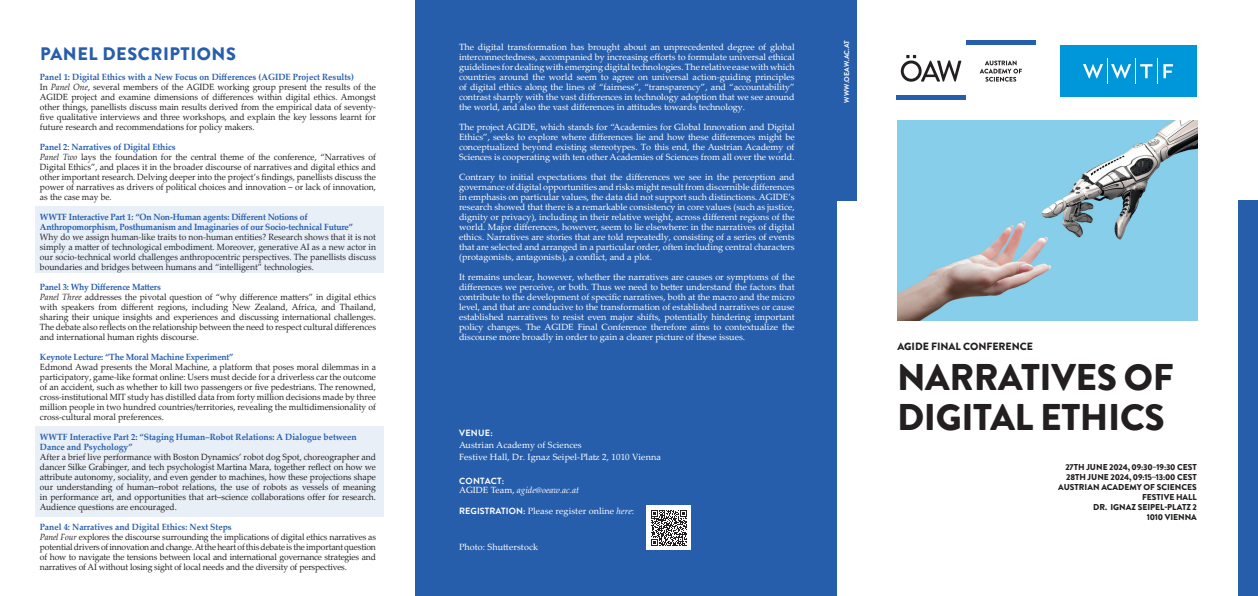
<style>
.page{position:relative;width:1258px;height:596px;background:#fff}
.page>*{position:absolute;margin:0;border:0;box-sizing:border-box;transform-origin:0 0}
.t1{font:900 37px/40px "Brandon Grotesque";letter-spacing:-.01em;color:#231f20}
.t2{font:900 18px "Brandon Grotesque";letter-spacing:.03em;color:#275eac}
.t3{font:900 10.5px "Brandon Grotesque";color:#231f20}
.t4{font:9px/10px "Palatino Linotype";color:#231f20;scale:.95 1}
.t5{font:9px/10px "Palatino Linotype";color:#fff;text-align:justify}
.t6{font:700 9px/10px "Palatino Linotype";letter-spacing:-.02em;color:#275eac;scale:.95 1}
.t7{font:700 9px/10px "Palatino Linotype";color:#275eac;scale:.95 1}
.t8{font:italic 9px "Palatino Linotype";color:#fff}
.t9{font:700 9px "Brandon Grotesque";letter-spacing:.03em;color:#fff}
.t10{font:900 8.5px/10px "Brandon Grotesque";color:#231f20;text-align:right}
.t11{font:700 7px "Brandon Grotesque";letter-spacing:.02em;color:#fff}
.s1{font-weight:700;color:#275eac}
.s2{font-style:italic}
.s3{font-style:normal}
.s4{font-family:"Brandon Grotesque";font-weight:700}
</style>
<div class="page">
<div style="left:35px;top:425px;width:349px;height:91px;background:#e9eff6"></div>
<div style="left:415px;top:0;width:421px;height:595px;background:#275eac"></div>
<div style="left:834px;top:0;width:22px;height:200px;background:#275eac"></div>
<div style="left:1237px;top:200px;width:20px;height:395px;background:#275eac"></div>
<div style="left:896px;top:95px;width:69px;height:5px;background:#275eac"></div>
<hr style="left:965px;top:40px;width:70px;height:4px;background:#275eac">
<svg style="left:900px;top:55px;width:61px;height:27px"></svg>
<svg style="left:979px;top:61px;width:42px;height:21px"></svg>
<img style="left:897px;top:120px;width:300px;height:200px">
<div style="left:1060px;top:46px;width:136px;height:51px;background:#0097da"></div>
<svg style="left:1163px;top:64px;width:9px;height:14px"></svg>
<svg style="left:1083px;top:58px;width:70px;height:26px"></svg>
<div style="left:646px;top:505px;width:45px;height:44px;background:#fff"></div>
<svg style="left:651px;top:510px;width:36px;height:35px"></svg>
<div style="left:35px;top:206px;width:349px;height:67px;background:#e9eff6"></div>
<h2 class="t2" style="left:40px;top:41px;width:197px">PANEL DESCRIPTIONS</h2>
<p class="t4" style="left:40px;top:72px;width:355px"><span class="s1">Panel 1: Digital Ethics with a New Focus on Differences (AGIDE Project Results)<br></span>In <span class="s2">Panel One</span>, several members of the AGIDE working group present the results of the AGIDE project and examine dimensions of differences within digital ethics. Amongst other things, panellists discuss main results derived from the empirical data of seventy&shy;five qualitative interviews and three workshops, and explain the key lessons learnt for future research and recommendations for policy makers.</p>
<p class="t4" style="left:40px;top:141px;width:355px"><span class="s1">Panel 2</span>: <span class="s1">Narratives of Digital Ethics<br></span><span class="s2">Panel Two</span> lays the foundation for the central theme of the conference, “Narratives of Digital Ethics”, and places it in the broader discourse of narratives and digital ethics and other important research. Delving deeper into the project’s findings, panellists discuss the power of narratives as drivers of political choices and innovation – or lack of innovation, as the case may be.</p>
<p class="t6" style="left:40px;top:211px;width:331px">WWTF Interactive Part 1: “On Non-Human agents: Different Notions of<br>Anthropomorphism, Posthumanism and Imaginaries of our Socio-technical Future”</p>
<p class="t4" style="left:40px;top:231px;width:355px;text-align:justify">Why do we assign human-like traits to non-human entities? Research shows that it is not simply a matter of technological embodiment. Moreover, generative AI as a new actor in our socio-technical world challenges anthropocentric perspectives. The panellists discuss boundaries and bridges between humans and “intelligent” technologies.</p>
<p class="t4" style="left:40px;top:281px;width:355px"><span class="s1">Panel 3: Why Difference Matters<br></span><span class="s2">Panel Three</span> addresses the pivotal question of “why difference matters” in digital ethics with speakers from different regions, including New Zealand, Africa, and Thailand, sharing their unique insights and experiences and discussing international challenges.<br>The debate also reflects on the relationship between the need to respect cultural differences and international human rights discourse.</p>
<p class="t6" style="left:40px;top:351px;width:205px">Keynote Lecture: “The Moral Machine Experiment”</p>
<p class="t4" style="left:40px;top:361px;width:355px;text-align:justify">Edmond Awad presents the Moral Machine, a platform that poses moral dilemmas in a participatory, game-like format online: Users must decide for a driverless car the outcome of an accident, such as whether to kill two passengers or five pedestrians. The renowned, cross-institutional MIT study has distilled data from forty million decisions made by three million people in two hundred countries/territories, revealing the multidimensionality of cross-cultural moral preferences.</p>
<p class="t7" style="left:40px;top:431px;width:335px">WWTF Interactive Part 2: “Staging Human–Robot Relations: A Dialogue between<br>Dance and Psychology”</p>
<p class="t4" style="left:40px;top:451px;width:355px;text-align:justify">After a brief live performance with Boston Dynamics’ robot dog Spot, choreographer and dancer Silke Grabinger, and tech psychologist Martina Mara, together reflect on how we attribute autonomy, sociality, and even gender to machines, how these projections shape our understanding of human–robot relations, the use of robots as vessels of meaning in performance art, and opportunities that art–science collaborations offer for research.<br>Audience questions are encouraged.</p>
<p class="t4" style="left:40px;top:521px;width:355px"><span class="s1">Panel 4: Narratives and Digital Ethics: Next Steps<br></span><span class="s2">Panel Four</span> explores the discourse surrounding the implications of digital ethics narratives as potential drivers of innovation and change. At the heart of this debate is the important question of how to navigate the tensions between local and international governance strategies and narratives of AI without losing sight of local needs and the diversity of perspectives.</p>
<p class="t5" style="left:459px;top:42px;width:337px">The digital transformation has brought about an unprecedented degree of global interconnectedness, accompanied by increasing efforts to formulate universal ethical guidelines for dealing with emerging digital technologies. The relative ease with which countries around the world seem to agree on universal action-guiding principles of digital ethics along the lines of “fairness”, “transparency”, and “accountability” contrast sharply with the vast differences in technology adoption that we see around the world, and also the vast differences in attitudes towards technology.</p>
<p class="t5" style="left:459px;top:121px;width:337px">The project AGIDE, which stands for “Academies for Global Innovation and Digital Ethics”, seeks to explore where differences lie and how these differences might be conceptualized beyond existing stereotypes. To this end, the Austrian Academy of Sciences is cooperating with ten other Academies of Sciences from all over the world.</p>
<p class="t5" style="left:459px;top:171px;width:337px">Contrary to initial expectations that the differences we see in the perception and governance of digital opportunities and risks might result from discernible differences in emphasis on particular values, the data did not support such distinctions. AGIDE’s research showed that there is a remarkable consistency in core values (such as justice, dignity or privacy), including in their relative weight, across different regions of the world. Major differences, however, seem to lie elsewhere: in the narratives of digital ethics. Narratives are stories that are told repeatedly, consisting of a series of events that are selected and arranged in a particular order, often including central characters (protagonists, antagonists), a conflict, and a plot.</p>
<p class="t5" style="left:459px;top:271px;width:337px">It remains unclear, however, whether the narratives are causes or symptoms of the differences we perceive, or both. Thus we need to better understand the factors that contribute to the development of specific narratives, both at the macro and the micro level, and that are conducive to the transformation of established narratives or cause established narratives to resist even major shifts, potentially hindering important policy changes. The AGIDE Final Conference therefore aims to contextualize the discourse more broadly in order to gain a clearer picture of these issues.</p>
<p class="t9" style="left:459px;top:426px;width:35px">VENUE:</p>
<p class="t5" style="left:459px;top:438px;width:203px;line-height:12px">Austrian Academy of Sciences<br>Festive Hall, Dr. Ignaz Seipel-Platz 2, 1010 Vienna</p>
<p class="t9" style="left:459px;top:474px;width:46px">CONTACT:</p>
<p class="t8" style="left:459px;top:483px;width:122px"><span class="s3">AGIDE Team,</span> agide@oeaw.ac.at</p>
<p class="t5" style="left:459px;top:505px;width:177px"><span class="s4">REGISTRATION:</span> Please register online <span class="s2">here</span>:</p>
<p class="t5" style="left:459px;top:541px;width:80px">Photo: Shutterstock</p>
<p class="t11" style="left:841px;top:102px;width:64px;rotate:-90deg">WWW.OEAW.AC.AT</p>
<p class="t3" style="left:897px;top:339px;width:137px">AGIDE FINAL CONFERENCE</p>
<h1 class="t1" style="left:896px;top:357px;width:278px">NARRATIVES OF<br>DIGITAL ETHICS</h1>
<p class="t10" style="left:1058px;top:462px;width:140px">27TH JUNE 2024, 09:30–19:30 CEST<br>28TH JUNE 2024, 09:15–13:00 CEST<br>AUSTRIAN ACADEMY OF SCIENCES<br>FESTIVE HALL<br>DR. IGNAZ SEIPEL-PLATZ 2<br>1010 VIENNA</p>
</div>
